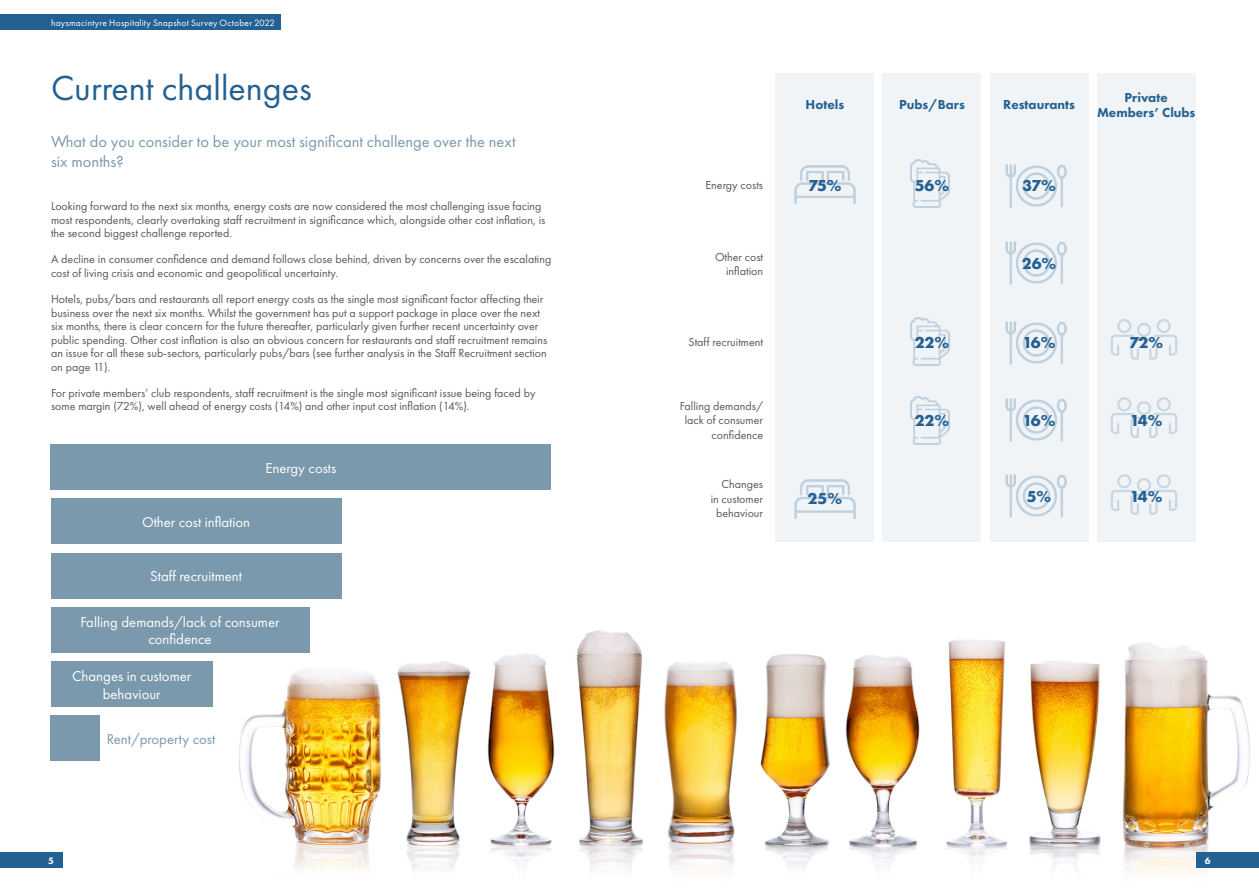
<style>
.page{position:relative;width:1259px;height:893px;background:#fff}
.page>*{position:absolute;margin:0;border:0;box-sizing:border-box;transform-origin:0 0}
.t1{font:36px "Futura PT";color:#236192}
.Intro_text{font:16.5px/19.8px "Futura PT";color:#7a99ac}
.Large_graph_title{font:700 16.5px "Futura PT";letter-spacing:-.045em;color:#236192}
.t2{font:14.85px/17.7px "Futura PT";color:#fff;text-align:center}
.t3{font:14.85px "Futura PT";color:#7a99ac}
.Large_graph_title-2{font:800 13.5px/15px "Futura PT";color:#236192;text-align:center}
.Body_copy{font:12px/13.5px "Futura PT";color:#57585a}
.Large_graph_x-axis{font:12px/14.4px "Futura PT";color:#57585a;text-align:right}
.t4{font:800 9.75px "Futura PT";color:#fff}
.t5{font:9.6px "Futura PT";letter-spacing:.02em;color:#fff}
</style>
<div class="page">
<img style="left:221px;top:616px;width:1029px;height:257px">
<div style="left:0;top:852px;width:63px;height:16px;background:#236192"></div>
<div style="left:1196px;top:852px;width:63px;height:16px;background:#236192"></div>
<div style="left:1097px;top:73px;width:98px;height:468px;background:#f1f4f7"></div>
<div style="left:775px;top:73px;width:99px;height:468px;background:#f1f4f7"></div>
<img style="left:794px;top:480px;width:61px;height:38px">
<img style="left:794px;top:165px;width:61px;height:39px">
<div style="left:882px;top:73px;width:99px;height:468px;background:#f1f4f7"></div>
<img style="left:910px;top:318px;width:39px;height:47px">
<img style="left:910px;top:397px;width:39px;height:47px">
<img style="left:910px;top:160px;width:39px;height:47px">
<div style="left:989px;top:73px;width:99px;height:468px;background:#f1f4f7"></div>
<img style="left:1005px;top:242px;width:61px;height:43px">
<img style="left:1005px;top:322px;width:61px;height:43px">
<img style="left:1005px;top:398px;width:61px;height:43px">
<img style="left:1005px;top:474px;width:61px;height:44px">
<img style="left:1005px;top:164px;width:61px;height:43px">
<svg style="left:1110px;top:474px;width:67px;height:41px"></svg>
<svg style="left:1110px;top:397px;width:67px;height:41px"></svg>
<svg style="left:1110px;top:319px;width:67px;height:41px"></svg>
<div style="left:51px;top:499px;width:290px;height:45px;background:#7a99ac"></div>
<div style="left:51px;top:553px;width:290px;height:45px;background:#7a99ac"></div>
<div style="left:51px;top:607px;width:258px;height:45px;background:#7a99ac"></div>
<div style="left:51px;top:662px;width:162px;height:45px;background:#7a99ac"></div>
<div style="left:51px;top:444px;width:500px;height:45px;background:#7a99ac"></div>
<div style="left:51px;top:716px;width:49px;height:45px;background:#7a99ac"></div>
<div style="left:0;top:14px;width:281px;height:16px;background:#236192"></div>
<p class="t5" style="left:51px;top:17px;width:225px">haysmacintyre Hospitality Snapshot Survey October 2022</p>
<p class="t1" style="left:51px;top:67px;width:262px">Current challenges</p>
<p class="Intro_text" style="left:51px;top:132px;width:466px">What do you consider to be your most significant challenge over the next six months?</p>
<p class="Body_copy" style="left:51px;top:199px;width:496px">Looking forward to the next six months, energy costs are now considered the most challenging issue facing most respondents, clearly overtaking staff recruitment in significance which, alongside other cost inflation, is the second biggest challenge reported.</p>
<p class="Body_copy" style="left:51px;top:253px;width:502px">A decline in consumer confidence and demand follows close behind, driven by concerns over the escalating cost of living crisis and economic and geopolitical uncertainty.</p>
<p class="Body_copy" style="left:51px;top:292px;width:498px">Hotels, pubs/bars and restaurants all report energy costs as the single most significant factor affecting their business over the next six months. Whilst the government has put a support package in place over the next six months, there is clear concern for the future thereafter, particularly given further recent uncertainty over public spending. Other cost inflation is also an obvious concern for restaurants and staff recruitment remains an issue for all these sub-sectors, particularly pubs/bars (see further analysis in the Staff Recruitment section on page 11).</p>
<p class="Body_copy" style="left:51px;top:386px;width:486px">For private members’ club respondents, staff recruitment is the single most significant issue being faced by some margin (72%), well ahead of energy costs (14%) and other input cost inflation (14%).</p>
<p class="t2" style="left:142px;top:513px;width:110px">Other cost inflation</p>
<p class="t2" style="left:265px;top:459px;width:72px">Energy costs</p>
<p class="t2" style="left:150px;top:567px;width:93px">Staff recruitment</p>
<p class="t2" style="left:80px;top:613px;width:200px">Falling demands/lack of consumer confidence</p>
<p class="t2" style="left:72px;top:667px;width:121px">Changes in customer behaviour</p>
<p class="t3" style="left:107px;top:730px;width:110px">Rent/property cost</p>
<p class="Large_graph_x-axis" style="left:705px;top:178px;width:59px">Energy costs</p>
<p class="Large_graph_x-axis" style="left:715px;top:249px;width:50px">Other cost inflation</p>
<p class="Large_graph_x-axis" style="left:688px;top:335px;width:76px">Staff recruitment</p>
<p class="Large_graph_x-axis" style="left:680px;top:399px;width:85px">Falling demands/ lack of consumer confidence</p>
<p class="Large_graph_x-axis" style="left:710px;top:477px;width:54px">Changes in customer behaviour</p>
<p class="Large_graph_title-2" style="left:805px;top:97px;width:40px">Hotels</p>
<p class="Large_graph_title" style="left:808px;top:175px;width:35px">75%</p>
<p class="Large_graph_title" style="left:807px;top:488px;width:36px">25%</p>
<p class="Large_graph_title-2" style="left:899px;top:97px;width:67px">Pubs/Bars</p>
<p class="Large_graph_title-2" style="left:1003px;top:97px;width:73px">Restaurants</p>
<p class="Large_graph_title-2" style="left:1097px;top:90px;width:100px">Private<br>Members’ Clubs</p>
<p class="Large_graph_title" style="left:914px;top:175px;width:36px">56%</p>
<p class="Large_graph_title" style="left:1022px;top:175px;width:35px">37%</p>
<p class="Large_graph_title" style="left:1021px;top:253px;width:36px">26%</p>
<p class="Large_graph_title" style="left:914px;top:332px;width:36px">22%</p>
<p class="Large_graph_title" style="left:1022px;top:332px;width:35px">16%</p>
<p class="Large_graph_title" style="left:1129px;top:332px;width:35px">72%</p>
<p class="Large_graph_title" style="left:914px;top:410px;width:36px">22%</p>
<p class="Large_graph_title" style="left:1022px;top:410px;width:35px">16%</p>
<p class="Large_graph_title" style="left:1129px;top:410px;width:34px">14%</p>
<p class="Large_graph_title" style="left:1026px;top:486px;width:26px">5%</p>
<p class="Large_graph_title" style="left:1129px;top:486px;width:34px">14%</p>
<p class="t4" style="left:48px;top:854px;width:7px">5</p>
<p class="t4" style="left:1205px;top:854px;width:7px">6</p>
</div>
